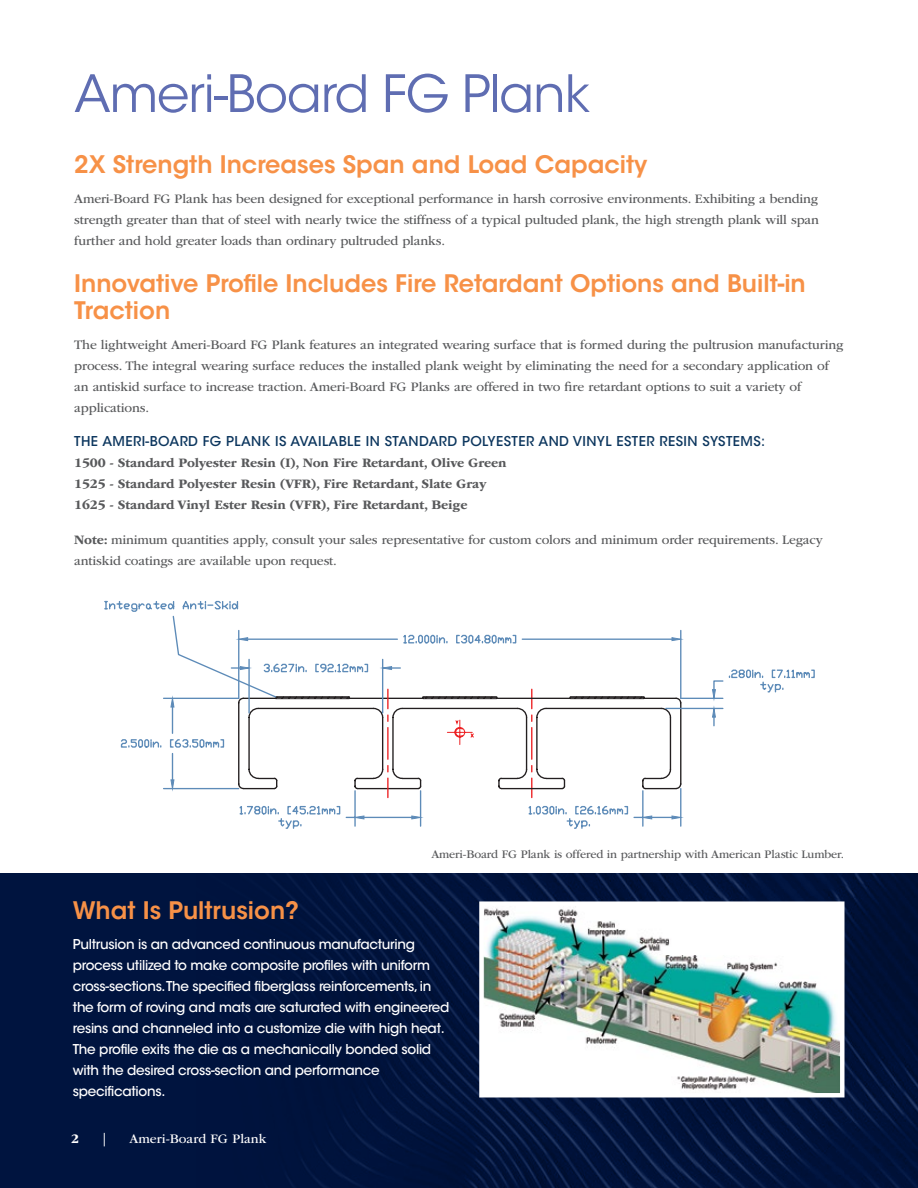
<style>
.page{position:relative;width:918px;height:1188px;background:#fff}
.page>*{position:absolute;margin:0;border:0;box-sizing:border-box;transform-origin:0 0}
.t1{font:51px "ITC Avant Garde Std";letter-spacing:-.02em;color:#5f6db2}
.t2{font:600 24px/27px "ITC Avant Garde Std";color:#f79147}
.t3{font:13.5px/21px "ITC Garamond Std";letter-spacing:-.01em;color:#58595b}
.t4{font:500 13.5px/21px "ITC Avant Garde Std";letter-spacing:-.02em;color:#fff}
.t5{font:700 13.5px/21px "ITC Garamond Std";letter-spacing:-.01em;color:#58595b}
.t6{font:500 13.5px "ITC Avant Garde Std";letter-spacing:.03em;color:#0c365e}
.t7{font:13.5px "ITC Garamond Std";color:#fff}
.t8{font:700 13.5px "ITC Garamond Std";color:#fff}
.t9{font:12px "ITC Garamond Std";letter-spacing:-.01em;color:#58595b}
.s1{font-weight:700}
</style>
<div class="page">
<svg style="left:728px;top:669px;width:87px;height:24px"></svg>
<svg style="left:629px;top:630px;width:95px;height:197px"></svg>
<svg style="left:104px;top:600px;width:525px;height:229px"></svg>
<div style="left:0;top:874px;width:918px;height:314px;background:#00143f"></div>
<img style="left:316px;top:874px;width:602px;height:314px">
<img style="left:484px;top:906px;width:356px;height:186px">
<div style="left:479px;top:901px;width:366px;height:196px;border:4px solid #fff"></div>
<h1 class="t1" style="left:74px;top:63px;width:518px">Ameri-Board FG Plank</h1>
<h2 class="t2" style="left:74px;top:150px;width:575px">2X Strength Increases Span and Load Capacity</h2>
<p class="t3" style="left:74px;top:188px;width:746px;text-align:justify">Ameri-Board FG Plank has been designed for exceptional performance in harsh corrosive environments. Exhibiting a bending strength greater than that of steel with nearly twice the stiffness of a typical pultuded plank, the high strength plank will span further and hold greater loads than ordinary pultruded planks.</p>
<h2 class="t2" style="left:74px;top:270px;width:733px">Innovative Profile Includes Fire Retardant Options and Built-in<br>Traction</h2>
<p class="t3" style="left:74px;top:334px;width:771px">The lightweight Ameri-Board FG Plank features an integrated wearing surface that is formed during the pultrusion manufacturing process. The integral wearing surface reduces the installed plank weight by eliminating the need for a secondary application of an antiskid surface to increase traction. Ameri-Board FG Planks are offered in two fire retardant options to suit a variety of applications.</p>
<p class="t6" style="left:74px;top:433px;width:692px">THE AMERI-BOARD FG PLANK IS AVAILABLE IN STANDARD POLYESTER AND VINYL ESTER RESIN SYSTEMS:</p>
<p class="t5" style="left:74px;top:453px;width:434px">1500 - Standard Polyester Resin (I), Non Fire Retardant, Olive Green<br>1525 - Standard Polyester Resin (VFR), Fire Retardant, Slate Gray<br>1625 - Standard Vinyl Ester Resin (VFR), Fire Retardant, Beige</p>
<p class="t3" style="left:74px;top:529px;width:750px"><span class="s1">Note:</span> minimum quantities apply, consult your sales representative for custom colors and minimum order requirements. Legacy antiskid coatings are available upon request.</p>
<p class="t9" style="left:431px;top:848px;width:414px">Ameri-Board FG Plank is offered in partnership with American Plastic Lumber.</p>
<h2 class="t2" style="left:73px;top:897px;width:228px">What Is Pultrusion?</h2>
<p class="t4" style="left:73px;top:934px;width:378px">Pultrusion is an advanced continuous manufacturing process utilized to make composite profiles with uniform cross-sections.The specified fiberglass reinforcements, in the form of roving and mats are saturated with engineered resins and channeled into a customize die with high heat.<br>The profile exits the die as a mechanically bonded solid with the desired cross-section and performance specifications.</p>
<p class="t8" style="left:71px;top:1132px;width:9px">2</p>
<p class="t7" style="left:101px;top:1132px;width:9px">|</p>
<p class="t7" style="left:130px;top:1132px;width:139px">Ameri-Board FG Plank</p>
</div>
